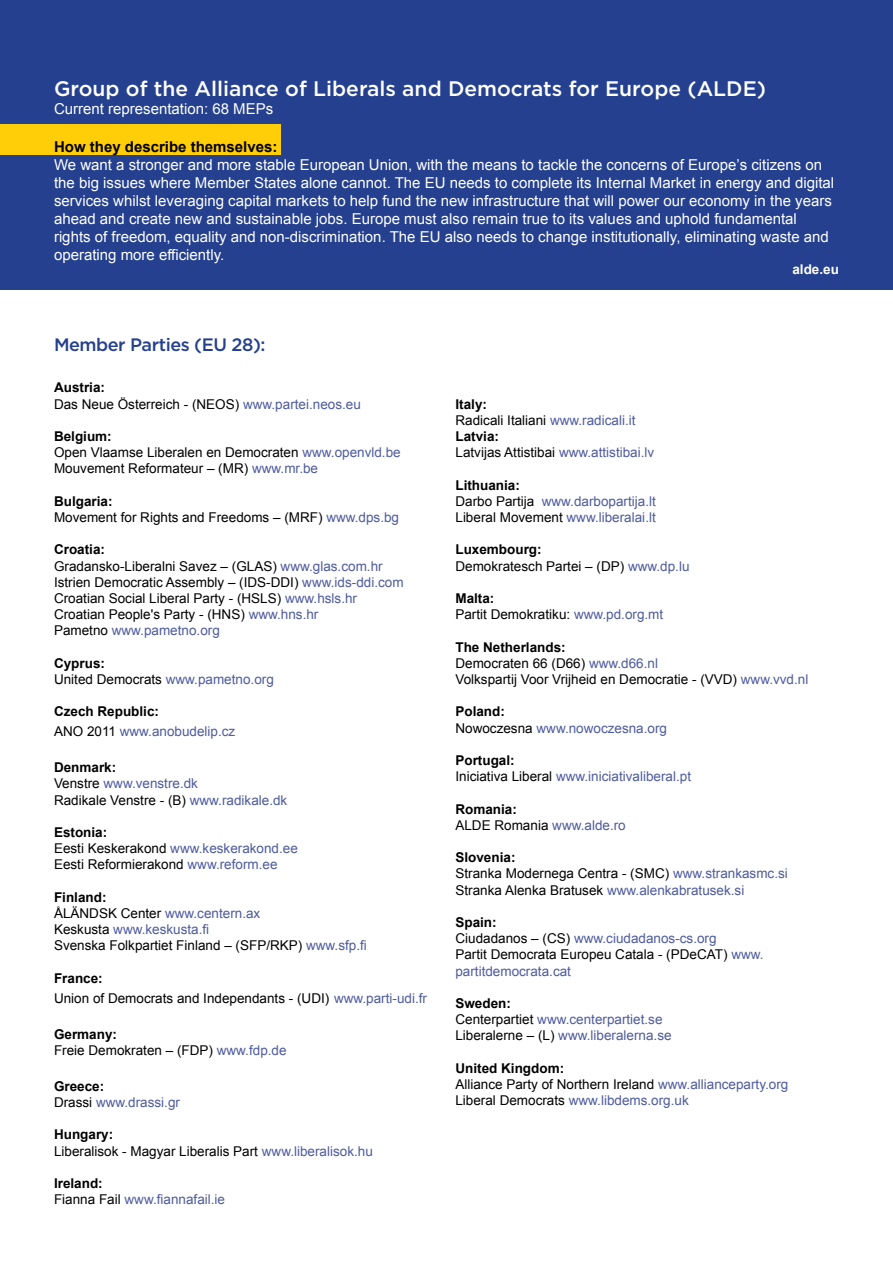
<style>
.page{position:relative;width:893px;height:1263px;background:#fff}
.page>*{position:absolute;margin:0;border:0;box-sizing:border-box;transform-origin:0 0}
.t1{font:500 21px "Gotham";color:#fff}
.t2{font:500 18px "Gotham";letter-spacing:-.025em;color:#24408f}
.t3{font:15px/18px "Arial";color:#fff}
.t4{font:700 15px "Arial";color:#000}
.t5{font:13.5px/16.2px "Arial";color:#000}
.t6{font:13.5px/16.2px "Arial";color:#4e5b9f}
.t7{font:700 13.5px "Arial";color:#fff}
.s1{font-weight:700}
.s2{color:#4e5b9f}
.s3{font-weight:700;color:#000}
.s4{color:#000}
</style>
<div class="page">
<div style="left:0;top:0;width:893px;height:289px;background:#24408f"></div>
<div style="left:0;top:125px;width:280px;height:30px;background:#ffce08"></div>
<h1 class="t1" style="left:54px;top:75px;width:713px">Group of the Alliance of Liberals and Democrats for Europe (ALDE)</h1>
<p class="t3" style="left:54px;top:100px;width:221px">Current representation: 68 MEPs</p>
<p class="t4" style="left:54px;top:137px;width:225px">How they describe themselves:</p>
<p class="t3" style="left:54px;top:156px;width:782px">We want a stronger and more stable European Union, with the means to tackle the concerns of Europe’s citizens on the big issues where Member States alone cannot. The EU needs to complete its Internal Market in energy and digital services whilst leveraging capital markets to help fund the new infrastructure that will power our economy in the years ahead and create new and sustainable jobs. Europe must also remain true to its values and uphold fundamental rights of freedom, equality and non-discrimination. The EU also needs to change institutionally, eliminating waste and operating more efficiently.</p>
<p class="t7" style="left:792px;top:260px;width:48px">alde.eu</p>
<h2 class="t2" style="left:54px;top:333px;width:213px">Member Parties (EU 28):</h2>
<p class="t5" style="left:54px;top:380px;width:308px"><span class="s1">Austria:<br></span>Das Neue Österreich - (NEOS) <span class="s2">www.partei.neos.eu</span></p>
<p class="t5" style="left:54px;top:428px;width:348px"><span class="s1">Belgium:<br></span>Open Vlaamse Liberalen en Democraten <span class="s2">www.openvld.be<br></span>Mouvement Reformateur – (MR) <span class="s2">www.mr.be</span></p>
<p class="t5" style="left:54px;top:493px;width:347px"><span class="s1">Bulgaria:<br></span>Movement for Rights and Freedoms – (MRF) <span class="s2">www.dps.bg</span></p>
<p class="t5" style="left:54px;top:542px;width:351px"><span class="s1">Croatia:<br></span>Gradansko-Liberalni Savez – (GLAS) <span class="s2">www.glas.com.hr </span>Istrien Democratic Assembly – (IDS-DDI) <span class="s2">www.ids-ddi.com </span>Croatian Social Liberal Party - (HSLS) <span class="s2">www.hsls.hr </span>Croatian People's Party - (HNS) <span class="s2">www.hns.hr<br></span>Pametno <span class="s2">www.pametno.org</span></p>
<p class="t5" style="left:54px;top:655px;width:221px"><span class="s1">Cyprus:<br></span>United Democrats <span class="s2">www.pametno.org</span></p>
<p class="t6" style="left:54px;top:702px;width:183px;line-height:19.8px"><span class="s3">Czech Republic:<br></span><span class="s4">ANO 2011</span> www.anobudelip.cz</p>
<p class="t6" style="left:54px;top:759px;width:235px"><span class="s3">Denmark:<br></span><span class="s4">Venstre</span> www.venstre.dk<br><span class="s4">Radikale Venstre - (B)</span> www.radikale.dk</p>
<p class="t5" style="left:54px;top:824px;width:245px"><span class="s1">Estonia:<br></span>Eesti Keskerakond <span class="s2">www.keskerakond.ee<br></span>Eesti Reformierakond <span class="s2">www.reform.ee</span></p>
<p class="t5" style="left:54px;top:889px;width:314px"><span class="s1">Finland:<br></span>ÅLÄNDSK Center <span class="s2">www.centern.ax<br></span>Keskusta <span class="s2">www.keskusta.fi<br></span>Svenska Folkpartiet Finland – (SFP/RKP) <span class="s2">www.sfp.fi</span></p>
<p class="t5" style="left:54px;top:968px;width:374px;line-height:19.8px"><span class="s1">France:<br></span>Union of Democrats and Independants - (UDI) <span class="s2">www.parti-udi.fr</span></p>
<p class="t5" style="left:54px;top:1026px;width:234px"><span class="s1">Germany:<br></span>Freie Demokraten – (FDP) <span class="s2">www.fdp.de</span></p>
<p class="t6" style="left:54px;top:1078px;width:128px"><span class="s3">Greece:<br></span><span class="s4">Drassi</span> www.drassi.gr</p>
<p class="t5" style="left:54px;top:1127px;width:320px"><span class="s1">Hungary:<br></span>Liberalisok - Magyar Liberalis Part <span class="s2">www.liberalisok.hu</span></p>
<p class="t6" style="left:54px;top:1175px;width:173px"><span class="s3">Ireland:<br></span><span class="s4">Fianna Fail</span> www.fiannafail.ie</p>
<p class="t5" style="left:455px;top:396px;width:200px"><span class="s1">Italy:<br></span>Radicali Italiani <span class="s2">www.radicali.it<br></span><span class="s1">Latvia:<br></span>Latvijas Attistibai <span class="s2">www.attistibai.lv</span></p>
<p class="t6" style="left:455px;top:477px;width:202px"><span class="s3">Lithuania:<br></span><span class="s4">Darbo Partija</span> www.darbopartija.lt<br><span class="s4">Liberal Movement</span> www.liberalai.lt</p>
<p class="t5" style="left:455px;top:542px;width:236px"><span class="s1">Luxembourg:<br></span>Demokratesch Partei – (DP) <span class="s2">www.dp.lu</span></p>
<p class="t5" style="left:455px;top:590px;width:209px"><span class="s1">Malta:<br></span>Partit Demokratiku: <span class="s2">www.pd.org.mt</span></p>
<p class="t5" style="left:455px;top:639px;width:354px"><span class="s1">The Netherlands:<br></span>Democraten 66 (D66) <span class="s2">www.d66.nl<br></span>Volkspartij Voor Vrijheid en Democratie - (VVD) <span class="s2">www.vvd.nl</span></p>
<p class="t6" style="left:455px;top:704px;width:213px"><span class="s3">Poland:<br></span><span class="s4">Nowoczesna</span> www.nowoczesna.org</p>
<p class="t6" style="left:455px;top:752px;width:237px"><span class="s3">Portugal:<br></span><span class="s4">Iniciativa Liberal</span> www.iniciativaliberal.pt</p>
<p class="t5" style="left:455px;top:801px;width:172px"><span class="s1">Romania:<br></span>ALDE Romania <span class="s2">www.alde.ro</span></p>
<p class="t5" style="left:455px;top:849px;width:334px"><span class="s1">Slovenia:<br></span>Stranka Modernega Centra - (SMC) <span class="s2">www.strankasmc.si<br></span>Stranka Alenka Bratusek <span class="s2">www.alenkabratusek.si</span></p>
<p class="t5" style="left:455px;top:914px;width:310px"><span class="s1">Spain:<br></span>Ciudadanos – (CS) <span class="s2">www.ciudadanos-cs.org<br></span>Partit Democrata Europeu Catala - (PDeCAT) <span class="s2">www. partitdemocrata.cat</span></p>
<p class="t6" style="left:455px;top:995px;width:218px"><span class="s3">Sweden:<br></span><span class="s4">Centerpartiet</span> www.centerpartiet.se<br><span class="s4">Liberalerne – (L)</span> www.liberalerna.se</p>
<p class="t5" style="left:455px;top:1060px;width:334px"><span class="s1">United Kingdom:<br></span>Alliance Party of Northern Ireland <span class="s2">www.allianceparty.org<br></span>Liberal Democrats <span class="s2">www.libdems.org.uk</span></p>
</div>
